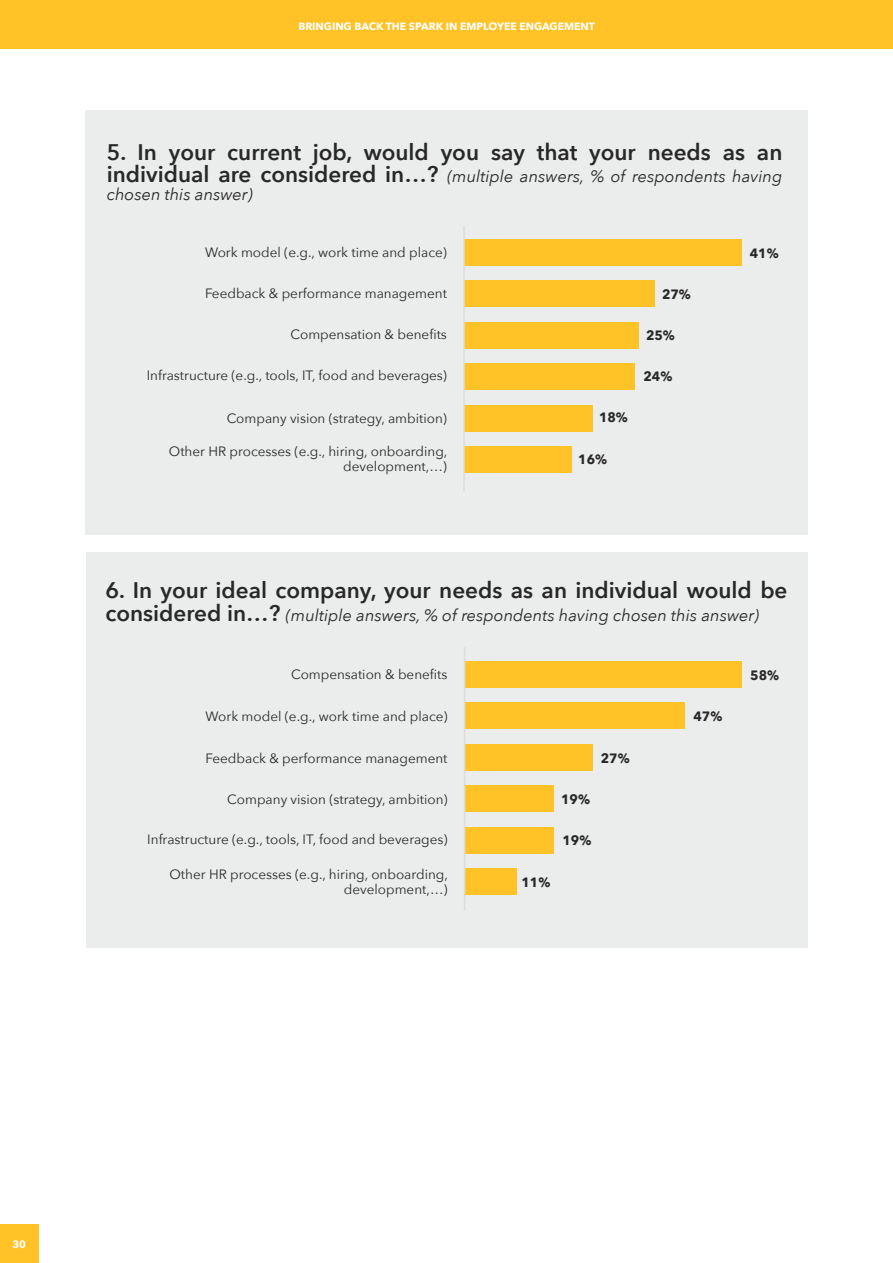
<style>
.page{position:relative;width:893px;height:1263px;background:#fff}
.page>*{position:absolute;margin:0;border:0;box-sizing:border-box;transform-origin:0 0}
.t1{font:600 22.5px "Avenir Next";color:#292829}
.t2{font:italic 16.5px/18px "Avenir Next";color:#292829}
.t3{font:13.5px/15px "Avenir Next";color:#292829;text-align:right}
.t4{font:700 13.5px "Avenir Next";color:#292829}
.t5{font:700 10.5px "Avenir Next";color:#fff}
.s1{font-weight:600;font-style:normal;font-size:22.5px}
</style>
<div class="page">
<div style="left:0;top:0;width:893px;height:49px;background:#ffc328"></div>
<div style="left:0;top:1225px;width:38px;height:38px;background:#ffc328"></div>
<div style="left:85px;top:111px;width:723px;height:424px;background:#ebecec"></div>
<div style="left:464px;top:239px;width:278px;height:27px;background:#ffc328"></div>
<div style="left:464px;top:281px;width:191px;height:26px;background:#ffc328"></div>
<div style="left:464px;top:322px;width:175px;height:26px;background:#ffc328"></div>
<div style="left:464px;top:363px;width:171px;height:27px;background:#ffc328"></div>
<div style="left:464px;top:405px;width:128px;height:26px;background:#ffc328"></div>
<div style="left:464px;top:446px;width:107px;height:27px;background:#ffc328"></div>
<hr style="left:463px;top:226px;width:2px;height:265px;background:#dcdcdc">
<div style="left:86px;top:552px;width:722px;height:395px;background:#ebecec"></div>
<div style="left:465px;top:661px;width:277px;height:27px;background:#ffc328"></div>
<div style="left:465px;top:703px;width:220px;height:26px;background:#ffc328"></div>
<div style="left:465px;top:744px;width:128px;height:26px;background:#ffc328"></div>
<div style="left:465px;top:785px;width:89px;height:27px;background:#ffc328"></div>
<div style="left:465px;top:827px;width:89px;height:26px;background:#ffc328"></div>
<div style="left:465px;top:868px;width:52px;height:27px;background:#ffc328"></div>
<hr style="left:464px;top:647px;width:1px;height:263px;background:#dcdcdc">
<p class="t5" style="left:298px;top:20px;width:298px">BRINGING BACK THE SPARK IN EMPLOYEE ENGAGEMENT</p>
<h1 class="t1" style="left:107px;top:133px;width:677px">5. In your current job, would you say that your needs as an</h1>
<p class="t2" style="left:107px;top:167px;width:677px"><span class="s1">individual are considered in…?</span> (multiple answers, % of respondents having chosen this answer)</p>
<p class="t3" style="left:205px;top:246px;width:243px">Work model (e.g., work time and place)</p>
<p class="t3" style="left:205px;top:285px;width:243px">Feedback &amp; performance management</p>
<p class="t3" style="left:291px;top:327px;width:158px">Compensation &amp; benefits</p>
<p class="t3" style="left:147px;top:369px;width:302px">Infrastructure (e.g., tools, IT, food and beverages)</p>
<p class="t3" style="left:227px;top:412px;width:222px">Company vision (strategy, ambition)</p>
<p class="t3" style="left:169px;top:445px;width:280px">Other HR processes (e.g., hiring, onboarding, development,…)</p>
<p class="t4" style="left:599px;top:412px;width:30px">18%</p>
<p class="t4" style="left:578px;top:453px;width:30px">16%</p>
<p class="t4" style="left:662px;top:288px;width:30px">27%</p>
<p class="t4" style="left:646px;top:330px;width:30px">25%</p>
<p class="t4" style="left:643px;top:371px;width:30px">24%</p>
<p class="t4" style="left:750px;top:247px;width:30px">41%</p>
<h1 class="t1" style="left:105px;top:571px;width:684px">6. In your ideal company, your needs as an individual would be</h1>
<p class="t2" style="left:105px;top:605px;width:655px"><span class="s1">considered in…?</span> (multiple answers, % of respondents having chosen this answer)</p>
<p class="t3" style="left:291px;top:666px;width:158px">Compensation &amp; benefits</p>
<p class="t3" style="left:206px;top:710px;width:243px">Work model (e.g., work time and place)</p>
<p class="t3" style="left:206px;top:750px;width:243px">Feedback &amp; performance management</p>
<p class="t3" style="left:227px;top:793px;width:222px">Company vision (strategy, ambition)</p>
<p class="t3" style="left:147px;top:833px;width:302px">Infrastructure (e.g., tools, IT, food and beverages)</p>
<p class="t3" style="left:169px;top:868px;width:280px">Other HR processes (e.g., hiring, onboarding, development,…)</p>
<p class="t4" style="left:601px;top:752px;width:30px">27%</p>
<p class="t4" style="left:561px;top:793px;width:30px">19%</p>
<p class="t4" style="left:521px;top:876px;width:30px">11%</p>
<p class="t4" style="left:562px;top:835px;width:30px">19%</p>
<p class="t4" style="left:693px;top:711px;width:30px">47%</p>
<p class="t4" style="left:750px;top:669px;width:30px">58%</p>
<p class="t5" style="left:12px;top:1239px;width:15px">30</p>
</div>
